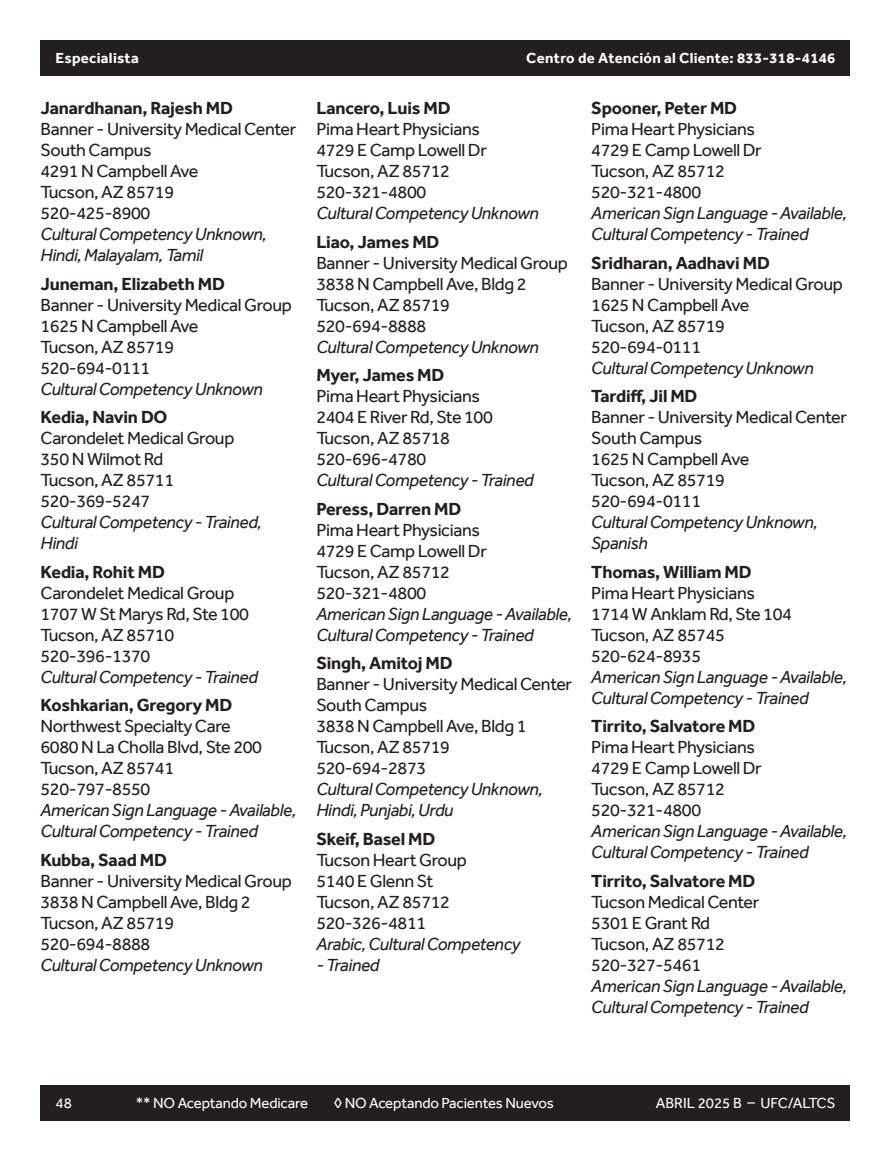
<style>
.page{position:relative;width:891px;height:1161px;background:#fff}
.page>*{position:absolute;margin:0;border:0;box-sizing:border-box;transform-origin:0 0}
.t1{font:18px/21px "Effra";letter-spacing:-.02em;color:#231f20}
.t2{font:italic 18px/21px "Effra";letter-spacing:-.02em;color:#231f20}
.t3{font:700 18px "Effra";letter-spacing:-.01em;color:#231f20}
.t4{font:15px "Effra";letter-spacing:-.01em;color:#fff}
.t5{font:700 15px "Effra";letter-spacing:.02em;color:#fff}
</style>
<div class="page">
<div style="left:40px;top:40px;width:810px;height:36px;background:#231f20"></div>
<div style="left:40px;top:1085px;width:810px;height:35px;background:#231f20"></div>
<p class="t5" style="left:56px;top:49px;width:85px">Especialista</p>
<p class="t5" style="left:526px;top:49px;width:311px">Centro de Atención al Cliente: 833-318-4146</p>
<h6 class="t3" style="left:40px;top:97px;width:194px">Janardhanan, Rajesh MD</h6>
<p class="t1" style="left:40px;top:118px;width:257px">Banner - University Medical Center<br>South Campus</p>
<p class="t1" style="left:40px;top:160px;width:160px">4291 N Campbell Ave<br>Tucson, AZ 85719</p>
<p class="t1" style="left:40px;top:202px;width:111px">520-425-8900</p>
<p class="t2" style="left:40px;top:223px;width:228px">Cultural Competency Unknown,<br>Hindi, Malayalam, Tamil</p>
<h6 class="t3" style="left:40px;top:273px;width:186px">Juneman, Elizabeth MD</h6>
<p class="t1" style="left:40px;top:294px;width:253px">Banner - University Medical Group</p>
<p class="t1" style="left:40px;top:315px;width:160px">1625 N Campbell Ave<br>Tucson, AZ 85719</p>
<p class="t1" style="left:40px;top:357px;width:111px">520-694-0111</p>
<p class="t2" style="left:40px;top:378px;width:224px">Cultural Competency Unknown</p>
<h6 class="t3" style="left:40px;top:406px;width:129px">Kedia, Navin DO</h6>
<p class="t1" style="left:40px;top:427px;width:195px">Carondelet Medical Group</p>
<p class="t1" style="left:40px;top:448px;width:135px">350 N Wilmot Rd<br>Tucson, AZ 85711</p>
<p class="t1" style="left:40px;top:490px;width:111px">520-369-5247</p>
<p class="t2" style="left:40px;top:511px;width:223px">Cultural Competency - Trained,<br>Hindi</p>
<h6 class="t3" style="left:40px;top:561px;width:126px">Kedia, Rohit MD</h6>
<p class="t1" style="left:40px;top:582px;width:195px">Carondelet Medical Group</p>
<p class="t1" style="left:40px;top:603px;width:210px">1707 W St Marys Rd, Ste 100<br>Tucson, AZ 85710</p>
<p class="t1" style="left:40px;top:645px;width:111px">520-396-1370</p>
<p class="t2" style="left:40px;top:666px;width:219px">Cultural Competency - Trained</p>
<h6 class="t3" style="left:40px;top:695px;width:193px">Koshkarian, Gregory MD</h6>
<p class="t1" style="left:40px;top:716px;width:192px">Northwest Specialty Care</p>
<p class="t1" style="left:40px;top:737px;width:223px">6080 N La Cholla Blvd, Ste 200<br>Tucson, AZ 85741</p>
<p class="t1" style="left:40px;top:779px;width:111px">520-797-8550</p>
<p class="t2" style="left:40px;top:800px;width:257px">American Sign Language - Available,<br>Cultural Competency - Trained</p>
<h6 class="t3" style="left:40px;top:849px;width:128px">Kubba, Saad MD</h6>
<p class="t1" style="left:40px;top:870px;width:253px">Banner - University Medical Group</p>
<p class="t1" style="left:40px;top:891px;width:212px">3838 N Campbell Ave, Bldg 2<br>Tucson, AZ 85719</p>
<p class="t1" style="left:40px;top:933px;width:111px">520-694-8888</p>
<p class="t2" style="left:40px;top:954px;width:224px">Cultural Competency Unknown</p>
<h6 class="t3" style="left:316px;top:97px;width:136px">Lancero, Luis MD</h6>
<p class="t1" style="left:316px;top:118px;width:165px">Pima Heart Physicians</p>
<p class="t1" style="left:316px;top:139px;width:172px">4729 E Camp Lowell Dr<br>Tucson, AZ 85712</p>
<p class="t1" style="left:316px;top:181px;width:111px">520-321-4800</p>
<p class="t2" style="left:316px;top:202px;width:224px">Cultural Competency Unknown</p>
<h6 class="t3" style="left:316px;top:231px;width:125px">Liao, James MD</h6>
<p class="t1" style="left:316px;top:252px;width:253px">Banner - University Medical Group</p>
<p class="t1" style="left:316px;top:273px;width:212px">3838 N Campbell Ave, Bldg 2<br>Tucson, AZ 85719</p>
<p class="t1" style="left:316px;top:315px;width:111px">520-694-8888</p>
<p class="t2" style="left:316px;top:336px;width:224px">Cultural Competency Unknown</p>
<h6 class="t3" style="left:316px;top:364px;width:129px">Myer, James MD</h6>
<p class="t1" style="left:316px;top:385px;width:165px">Pima Heart Physicians</p>
<p class="t1" style="left:316px;top:406px;width:178px">2404 E River Rd, Ste 100<br>Tucson, AZ 85718</p>
<p class="t1" style="left:316px;top:448px;width:111px">520-696-4780</p>
<p class="t2" style="left:316px;top:469px;width:219px">Cultural Competency - Trained</p>
<h6 class="t3" style="left:316px;top:498px;width:146px">Peress, Darren MD</h6>
<p class="t1" style="left:316px;top:519px;width:165px">Pima Heart Physicians</p>
<p class="t1" style="left:316px;top:540px;width:172px">4729 E Camp Lowell Dr<br>Tucson, AZ 85712</p>
<p class="t1" style="left:316px;top:582px;width:111px">520-321-4800</p>
<p class="t2" style="left:316px;top:603px;width:257px">American Sign Language - Available,<br>Cultural Competency - Trained</p>
<h6 class="t3" style="left:316px;top:653px;width:138px">Singh, Amitoj MD</h6>
<p class="t1" style="left:316px;top:674px;width:257px">Banner - University Medical Center<br>South Campus</p>
<p class="t1" style="left:316px;top:716px;width:212px">3838 N Campbell Ave, Bldg 1<br>Tucson, AZ 85719</p>
<p class="t1" style="left:316px;top:758px;width:111px">520-694-2873</p>
<p class="t2" style="left:316px;top:779px;width:228px">Cultural Competency Unknown,<br>Hindi, Punjabi, Urdu</p>
<h6 class="t3" style="left:316px;top:828px;width:120px">Skeif, Basel MD</h6>
<p class="t1" style="left:316px;top:849px;width:152px">Tucson Heart Group</p>
<p class="t1" style="left:316px;top:870px;width:135px">5140 E Glenn St<br>Tucson, AZ 85712</p>
<p class="t1" style="left:316px;top:912px;width:111px">520-326-4811</p>
<p class="t2" style="left:316px;top:933px;width:206px">Arabic, Cultural Competency</p>
<p class="t2" style="left:316px;top:954px;width:65px">- Trained</p>
<h6 class="t3" style="left:591px;top:97px;width:147px">Spooner, Peter MD</h6>
<p class="t1" style="left:591px;top:118px;width:165px">Pima Heart Physicians</p>
<p class="t1" style="left:591px;top:139px;width:172px">4729 E Camp Lowell Dr<br>Tucson, AZ 85712</p>
<p class="t1" style="left:591px;top:181px;width:111px">520-321-4800</p>
<p class="t2" style="left:591px;top:202px;width:257px">American Sign Language - Available,<br>Cultural Competency - Trained</p>
<h6 class="t3" style="left:591px;top:252px;width:180px">Sridharan, Aadhavi MD</h6>
<p class="t1" style="left:591px;top:273px;width:253px">Banner - University Medical Group</p>
<p class="t1" style="left:591px;top:294px;width:160px">1625 N Campbell Ave<br>Tucson, AZ 85719</p>
<p class="t1" style="left:591px;top:336px;width:111px">520-694-0111</p>
<p class="t2" style="left:591px;top:357px;width:224px">Cultural Competency Unknown</p>
<h6 class="t3" style="left:591px;top:385px;width:108px">Tardiff, Jil MD</h6>
<p class="t1" style="left:591px;top:406px;width:257px">Banner - University Medical Center<br>South Campus</p>
<p class="t1" style="left:591px;top:448px;width:160px">1625 N Campbell Ave<br>Tucson, AZ 85719</p>
<p class="t1" style="left:591px;top:490px;width:111px">520-694-0111</p>
<p class="t2" style="left:591px;top:511px;width:228px">Cultural Competency Unknown,<br>Spanish</p>
<h6 class="t3" style="left:591px;top:561px;width:162px">Thomas, William MD</h6>
<p class="t1" style="left:591px;top:582px;width:165px">Pima Heart Physicians</p>
<p class="t1" style="left:591px;top:603px;width:202px">1714 W Anklam Rd, Ste 104<br>Tucson, AZ 85745</p>
<p class="t1" style="left:591px;top:645px;width:111px">520-624-8935</p>
<p class="t2" style="left:591px;top:666px;width:257px">American Sign Language - Available,<br>Cultural Competency - Trained</p>
<h6 class="t3" style="left:591px;top:716px;width:166px">Tirrito, Salvatore MD</h6>
<p class="t1" style="left:591px;top:737px;width:165px">Pima Heart Physicians</p>
<p class="t1" style="left:591px;top:758px;width:172px">4729 E Camp Lowell Dr<br>Tucson, AZ 85712</p>
<p class="t1" style="left:591px;top:800px;width:111px">520-321-4800</p>
<p class="t2" style="left:591px;top:821px;width:257px">American Sign Language - Available,<br>Cultural Competency - Trained</p>
<h6 class="t3" style="left:591px;top:870px;width:166px">Tirrito, Salvatore MD</h6>
<p class="t1" style="left:591px;top:891px;width:170px">Tucson Medical Center</p>
<p class="t1" style="left:591px;top:912px;width:135px">5301 E Grant Rd<br>Tucson, AZ 85712</p>
<p class="t1" style="left:591px;top:954px;width:111px">520-327-5461</p>
<p class="t2" style="left:591px;top:975px;width:257px">American Sign Language - Available,<br>Cultural Competency - Trained</p>
<p class="t4" style="left:56px;top:1094px;width:18px">48</p>
<p class="t4" style="left:136px;top:1094px;width:174px">** NO Aceptando Medicare</p>
<p class="t4" style="left:334px;top:1094px;width:222px">◊ NO Aceptando Pacientes Nuevos</p>
<p class="t4" style="left:656px;top:1094px;width:181px">ABRIL 2025 B – UFC/ALTCS</p>
</div>
